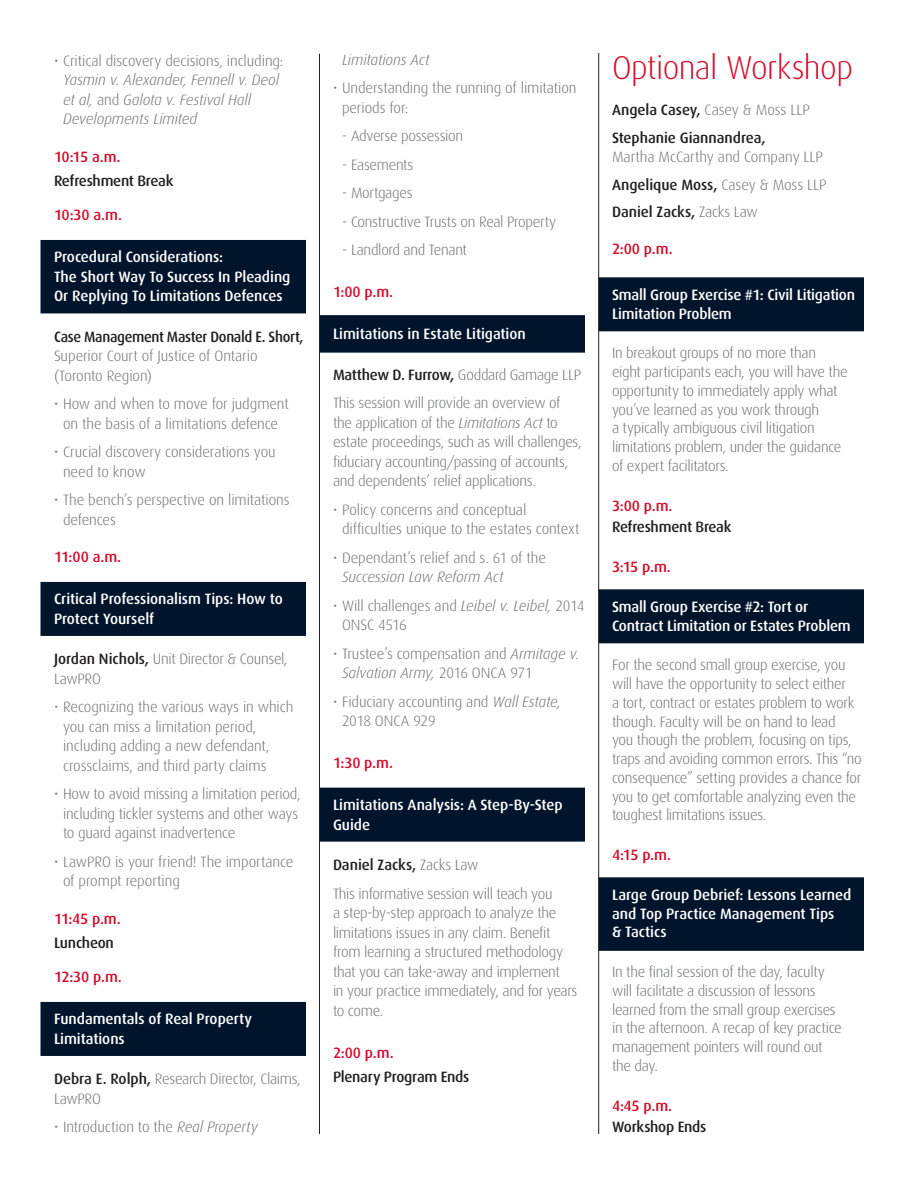
<style>
.page{position:relative;width:918px;height:1188px;background:#fff}
.page>*{position:absolute;margin:0;border:0;box-sizing:border-box;transform-origin:0 0}
.Black_Head{font:300 33px "Dax";letter-spacing:-.02em;color:#d30d2b}
.Body_Copy{font:300 15px/18.8px "Dax";letter-spacing:-.02em;color:#6c6d70}
.Body_Copy_Bullet{font:300 15px/19.5px "Dax";letter-spacing:-.01em;color:#6c6d70}
.White_Head_2_lines{font:500 15px/19.5px "Dax";letter-spacing:-.01em;color:#fff}
.White_Head_3_lines{font:500 15px/19.5px "Dax";letter-spacing:-.005em;color:#fff}
.Body_Copy_Bullet-2{font:italic 300 15px/19.5px "Dax";letter-spacing:-.005em;color:#6c6d70}
.Red_Head{font:500 15px "Dax";letter-spacing:-.025em;color:#d30d2b}
.Body_Copy-2{font:500 15px "Dax";letter-spacing:-.005em;color:#231f20}
.Body_Copy_Dash{font:300 15px "Dax";letter-spacing:-.02em;color:#6c6d70}
.Black_Head-2{font:500 15px "Dax";letter-spacing:-.02em;color:#231f20}
.White_Head_1_line{font:500 15px "Dax";letter-spacing:-.005em;color:#fff}
.Body_Copy-3{font:500 15px "Dax";color:#d30d2b}
.s1{font-style:normal}
.s2{font-weight:500;color:#231f20}
.s3{font-style:italic}
.s4{font-weight:300;color:#6c6d70}
</style>
<div class="page">
<div style="left:320px;top:315px;width:265px;height:38px;background:#00152c"></div>
<div style="left:320px;top:788px;width:265px;height:54px;background:#00152c"></div>
<div style="left:40px;top:240px;width:266px;height:73px;background:#00152c"></div>
<div style="left:40px;top:582px;width:266px;height:54px;background:#00152c"></div>
<div style="left:40px;top:1002px;width:266px;height:54px;background:#00152c"></div>
<div style="left:599px;top:277px;width:265px;height:54px;background:#00152c"></div>
<div style="left:599px;top:589px;width:265px;height:54px;background:#00152c"></div>
<div style="left:599px;top:877px;width:265px;height:74px;background:#00152c"></div>
<hr style="left:319px;top:54px;width:1px;height:1080px;background:#231f20">
<hr style="left:598px;top:53px;width:1px;height:1081px;background:#231f20">
<p class="Body_Copy_Bullet-2" style="left:63px;top:51px;width:222px;text-indent:-9px"><span class="s1">• Critical discovery decisions, including:<br></span>Yasmin v. Alexander, Fennell v. Deol et al, <span class="s1">and</span> Galota v. Festival Hall Developments Limited</p>
<p class="Red_Head" style="left:54px;top:148px;width:68px">10:15 a.m.</p>
<p class="Black_Head-2" style="left:54px;top:172px;width:121px">Refreshment Break</p>
<p class="Red_Head" style="left:54px;top:207px;width:70px">10:30 a.m.</p>
<p class="White_Head_3_lines" style="left:54px;top:248px;width:238px">Procedural Considerations:<br>The Short Way To Success In Pleading<br>Or Replying To Limitations Defences</p>
<p class="Body_Copy" style="left:54px;top:327px;width:251px;line-height:19.5px"><span class="s2">Case Management Master Donald E. Short,<br></span>Superior Court of Justice of Ontario (Toronto Region)</p>
<p class="Body_Copy_Bullet" style="left:54px;top:395px;width:236px;text-align:center">• How and when to move for judgment on the basis of a limitations defence</p>
<p class="Body_Copy_Bullet" style="left:63px;top:443px;width:214px;text-indent:-9px">• Crucial discovery considerations you need to know</p>
<p class="Body_Copy_Bullet" style="left:63px;top:491px;width:228px;text-indent:-9px">• The bench’s perspective on limitations defences</p>
<p class="Red_Head" style="left:54px;top:549px;width:69px">11:00 a.m.</p>
<p class="White_Head_2_lines" style="left:54px;top:590px;width:230px">Critical Professionalism Tips: How to<br>Protect Yourself</p>
<p class="Body_Copy" style="left:54px;top:650px;width:235px;line-height:19.5px"><span class="s2">Jordan Nichols,</span> Unit Director &amp; Counsel,<br>LawPRO</p>
<p class="Body_Copy_Bullet" style="left:63px;top:698px;width:232px;text-indent:-9px">• Recognizing the various ways in which you can miss a limitation period, including adding a new defendant, crossclaims, and third party claims</p>
<p class="Body_Copy_Bullet" style="left:63px;top:785px;width:239px;text-indent:-9px">• How to avoid missing a limitation period, including tickler systems and other ways to guard against inadvertence</p>
<p class="Body_Copy_Bullet" style="left:63px;top:852px;width:232px;text-indent:-9px">• LawPRO is your friend! The importance of prompt reporting</p>
<p class="Red_Head" style="left:54px;top:910px;width:68px">11:45 p.m.</p>
<p class="Black_Head-2" style="left:54px;top:934px;width:61px">Luncheon</p>
<p class="Red_Head" style="left:54px;top:969px;width:69px">12:30 p.m.</p>
<p class="White_Head_2_lines" style="left:54px;top:1010px;width:200px">Fundamentals of Real Property<br>Limitations</p>
<p class="Body_Copy" style="left:54px;top:1070px;width:248px;line-height:19.5px"><span class="s2">Debra E. Rolph,</span> Research Director, Claims,<br>LawPRO</p>
<p class="Body_Copy_Bullet" style="left:54px;top:1118px;width:206px">• Introduction to the <span class="s3">Real Property</span></p>
<p class="Body_Copy_Bullet-2" style="left:342px;top:50px;width:89px">Limitations Act</p>
<p class="Body_Copy_Bullet" style="left:342px;top:78px;width:236px;text-indent:-9px">• Understanding the running of limitation periods for:</p>
<p class="Body_Copy_Dash" style="left:342px;top:128px;width:123px">- Adverse possession</p>
<p class="Body_Copy_Dash" style="left:342px;top:156px;width:73px">- Easements</p>
<p class="Body_Copy_Dash" style="left:342px;top:185px;width:72px">- Mortgages</p>
<p class="Body_Copy_Dash" style="left:342px;top:213px;width:216px">- Constructive Trusts on Real Property</p>
<p class="Body_Copy_Dash" style="left:342px;top:242px;width:126px">- Landlord and Tenant</p>
<p class="Red_Head" style="left:333px;top:284px;width:62px">1:00 p.m.</p>
<p class="White_Head_1_line" style="left:333px;top:326px;width:194px">Limitations in Estate Litigation</p>
<p class="Body_Copy-2" style="left:333px;top:366px;width:250px">Matthew D. Furrow, <span class="s4">Goddard Gamage LLP</span></p>
<p class="Body_Copy" style="left:333px;top:393px;width:250px;line-height:19.5px">This session will provide an overview of the application of the <span class="s3">Limitations Act</span> to estate proceedings, such as will challenges, fiduciary accounting/passing of accounts, and dependents’ relief applications.</p>
<p class="Body_Copy_Bullet" style="left:342px;top:500px;width:239px;text-indent:-9px">• Policy concerns and conceptual difficulties unique to the estates context</p>
<p class="Body_Copy_Bullet" style="left:342px;top:548px;width:206px;text-indent:-9px">• Dependant’s relief and s. 61 of the<br><span class="s3">Succession Law Reform Act</span></p>
<p class="Body_Copy_Bullet" style="left:342px;top:596px;width:244px;text-indent:-9px">• Will challenges and <span class="s3">Leibel v. Leibel,</span> 2014<br>ONSC 4516</p>
<p class="Body_Copy_Bullet" style="left:342px;top:644px;width:239px;text-indent:-9px">• Trustee’s compensation and <span class="s3">Armitage v.<br>Salvation Army,</span> 2016 ONCA 971</p>
<p class="Body_Copy_Bullet" style="left:342px;top:692px;width:221px;text-indent:-9px">• Fiduciary accounting and <span class="s3">Wall Estate,<br></span>2018 ONCA 929</p>
<p class="Red_Head" style="left:333px;top:755px;width:62px">1:30 p.m.</p>
<p class="White_Head_2_lines" style="left:333px;top:795px;width:231px">Limitations Analysis: A Step-By-Step<br>Guide</p>
<p class="Body_Copy-2" style="left:333px;top:857px;width:147px">Daniel Zacks, <span class="s4">Zacks Law</span></p>
<p class="Body_Copy" style="left:333px;top:884px;width:246px;line-height:19.5px">This informative session will teach you<br>a step-by-step approach to analyze the limitations issues in any claim. Benefit from learning a structured methodology that you can take-away and implement<br>in your practice immediately, and for years to come.</p>
<p class="Red_Head" style="left:333px;top:1044px;width:62px">2:00 p.m.</p>
<p class="Black_Head-2" style="left:333px;top:1068px;width:138px">Plenary Program Ends</p>
<p class="Black_Head" style="left:612px;top:49px;width:243px">Optional Workshop</p>
<p class="Body_Copy" style="left:612px;top:101px;width:199px"><span class="s2">Angela Casey,</span> Casey &amp; Moss LLP</p>
<p class="Body_Copy" style="left:612px;top:129px;width:213px"><span class="s2">Stephanie Giannandrea,<br></span>Martha McCarthy and Company LLP</p>
<p class="Body_Copy-2" style="left:612px;top:176px;width:216px">Angelique Moss, <span class="s4">Casey &amp; Moss LLP</span></p>
<p class="Body_Copy-2" style="left:612px;top:204px;width:147px">Daniel Zacks, <span class="s4">Zacks Law</span></p>
<p class="Body_Copy-3" style="left:612px;top:240px;width:62px">2:00 p.m.</p>
<p class="White_Head_2_lines" style="left:612px;top:285px;width:245px;line-height:18.8px">Small Group Exercise #1: Civil Litigation<br>Limitation Problem</p>
<p class="Body_Copy" style="left:612px;top:344px;width:237px">In breakout groups of no more than eight participants each, you will have the opportunity to immediately apply what you’ve learned as you work through<br>a typically ambiguous civil litigation limitations problem, under the guidance of expert facilitators.</p>
<p class="Red_Head" style="left:612px;top:497px;width:62px">3:00 p.m.</p>
<p class="Black_Head-2" style="left:612px;top:519px;width:121px">Refreshment Break</p>
<p class="Red_Head" style="left:612px;top:558px;width:60px">3:15 p.m.</p>
<p class="White_Head_2_lines" style="left:612px;top:597px;width:240px;line-height:18.8px">Small Group Exercise #2: Tort or<br>Contract Limitation or Estates Problem</p>
<p class="Body_Copy" style="left:612px;top:656px;width:251px">For the second small group exercise, you will have the opportunity to select either<br>a tort, contract or estates problem to work though. Faculty will be on hand to lead<br>you though the problem, focusing on tips, traps and avoiding common errors. This “no consequence” setting provides a chance for you to get comfortable analyzing even the toughest limitations issues.</p>
<p class="Red_Head" style="left:612px;top:846px;width:61px">4:15 p.m.</p>
<p class="White_Head_3_lines" style="left:612px;top:885px;width:241px;line-height:18.8px">Large Group Debrief: Lessons Learned and Top Practice Management Tips<br>&amp; Tactics</p>
<p class="Body_Copy" style="left:612px;top:963px;width:231px">In the final session of the day, faculty will facilitate a discussion of lessons learned from the small group exercises in the afternoon. A recap of key practice management pointers will round out the day.</p>
<p class="Red_Head" style="left:612px;top:1097px;width:62px">4:45 p.m.</p>
<p class="Black_Head-2" style="left:612px;top:1119px;width:96px">Workshop Ends</p>
</div>
